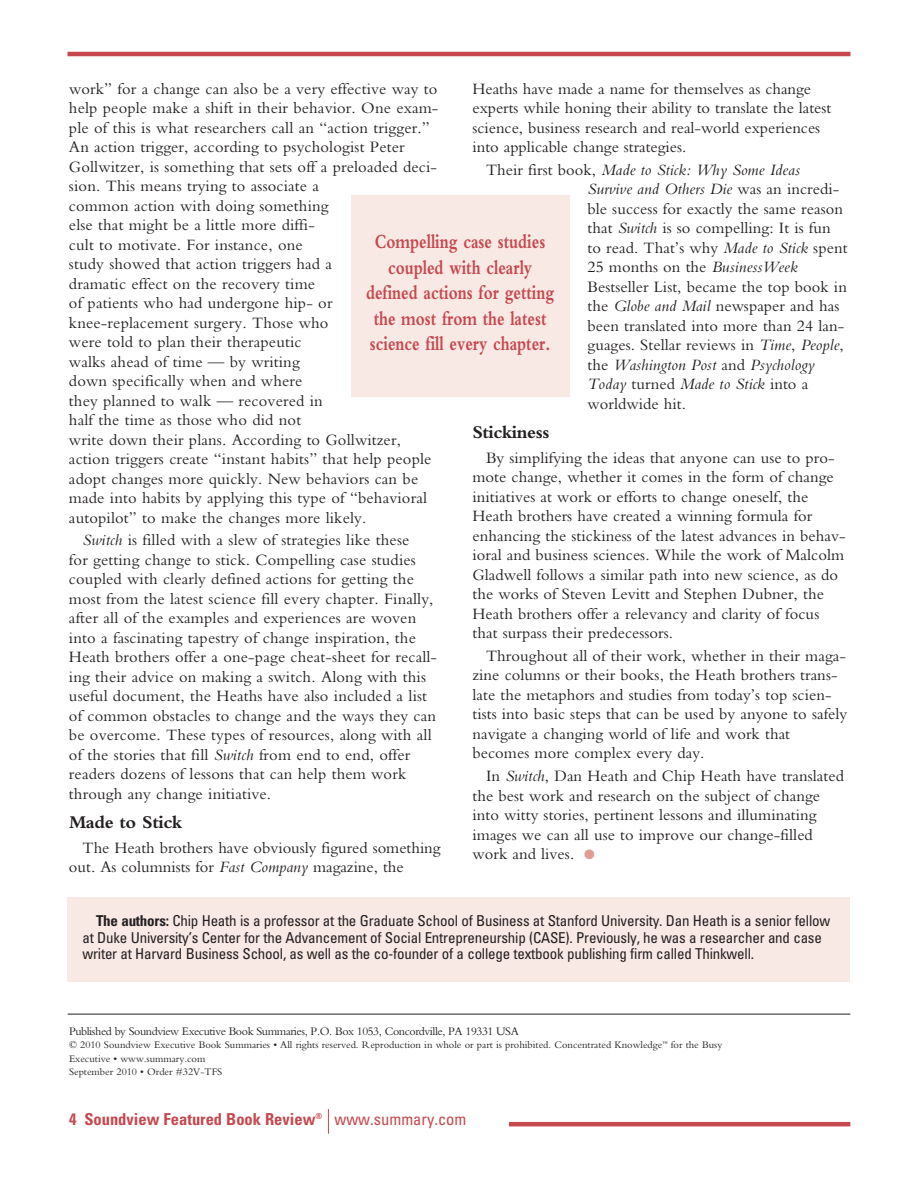
<style>
.page{position:relative;width:918px;height:1188px;background:#fff}
.page>*{position:absolute;margin:0;border:0;box-sizing:border-box;transform-origin:0 0}
.t1{font:700 21px/25.5px "Bembo Std";color:#c6494f;text-align:center;scale:.75 1}
.t2{font:700 18.75px "Bembo Std";letter-spacing:-.025em;color:#231f20}
.t3{font:16.5px/19.5px "Bembo Std";letter-spacing:.01em;color:#231f20}
.t4{font:700 condensed 16.5px "Univers LT Std";color:#c6494f}
.t5{font:condensed 15px/16.5px "Univers LT Std";letter-spacing:-.015em;color:#231f20}
.t6{font:12px "Bembo Std";letter-spacing:-.035em;color:#231f20}
.t7{font:10.5px/13.5px "Bembo Std";color:#231f20}
.s1{font-style:italic}
.s2{color:#e19c94}
.s3{font-weight:700}
.s4{font-weight:400}
</style>
<div class="page">
<hr style="left:68px;top:52px;width:782px;height:4px;background:#c6494f">
<hr style="left:68px;top:1014px;width:782px;height:1px;background:#231f20">
<hr style="left:68px;top:1122px;width:782px;height:4px;background:#c6494f">
<div style="left:68px;top:1109px;width:441px;height:25px;background:#fff"></div>
<svg style="left:328px;top:1109px;width:1px;height:25px"></svg>
<div style="left:68px;top:897px;width:782px;height:85px;background:#f9e9e5"></div>
<div style="left:351px;top:195px;width:219px;height:201px;background:#f9e9e5"></div>
<p class="t3" style="left:472px;top:80px;width:360px">Heaths have made a name for themselves as change experts while honing their ability to translate the latest science, business research and real-world experiences into applicable change strategies.</p>
<p class="t3" style="left:588px;top:162px;width:262px;text-indent:-102px">Their first book, <span class="s1">Made to Stick: Why Some Ideas Survive and Others Die</span> was an incredi&shy;ble success for exactly the same reason that <span class="s1">Switch</span> is so compelling: It is fun to read. That’s why <span class="s1">Made to Stick</span> spent 25 months on the <span class="s1">BusinessWeek </span>Bestseller List, became the top book in the <span class="s1">Globe and Mail</span> newspaper and has been translated into more than 24 lan&shy;guages. Stellar reviews in <span class="s1">Time</span>, <span class="s1">People</span>, the <span class="s1">Washington Post</span> and <span class="s1">Psychology Today</span> turned <span class="s1">Made to Stick</span> into a worldwide hit.</p>
<p class="t2" style="left:472px;top:425px;width:78px">Stickiness</p>
<p class="t3" style="left:472px;top:449px;width:375px;text-indent:14px">By simplifying the ideas that anyone can use to pro&shy;mote change, whether it comes in the form of change initiatives at work or efforts to change oneself, the Heath brothers have created a winning formula for enhancing the stickiness of the latest advances in behav&shy;ioral and business sciences. While the work of Malcolm Gladwell follows a similar path into new science, as do the works of Steven Levitt and Stephen Dubner, the Heath brothers offer a relevancy and clarity of focus that surpass their predecessors.</p>
<p class="t3" style="left:472px;top:648px;width:376px;text-indent:14px">Throughout all of their work, whether in their maga&shy;zine columns or their books, the Heath brothers trans&shy;late the metaphors and studies from today’s top scien&shy;tists into basic steps that can be used by anyone to safely navigate a changing world of life and work that becomes more complex every day.</p>
<p class="t3" style="left:472px;top:768px;width:373px;text-indent:14px">In <span class="s1">Switch</span>, Dan Heath and Chip Heath have translated the best work and research on the subject of change into witty stories, pertinent lessons and illuminating images we can all use to improve our change-filled work and lives. <span class="s2">●</span></p>
<p class="t3" style="left:69px;top:80px;width:371px">work” for a change can also be a very effective way to help people make a shift in their behavior. One exam&shy;ple of this is what researchers call an “action trigger.” An action trigger, according to psychologist Peter Gollwitzer, is something that sets off a preloaded deci&shy;sion. This means trying to associate a<br>common action with doing something<br>else that might be a little more diffi-<br>cult to motivate. For instance, one<br>study showed that action triggers had a<br>dramatic effect on the recovery time<br>of patients who had undergone hip- or knee-replacement surgery. Those who<br>were told to plan their therapeutic<br>walks ahead of time — by writing<br>down specifically when and where<br>they planned to walk — recovered in<br>half the time as those who did not<br>write down their plans. According to Gollwitzer, action triggers create “instant habits” that help people adopt changes more quickly. New behaviors can be made into habits by applying this type of “behavioral autopilot” to make the changes more likely.</p>
<p class="t3" style="left:69px;top:532px;width:370px;text-indent:14px"><span class="s1">Switch</span> is filled with a slew of strategies like these<br>for getting change to stick. Compelling case studies coupled with clearly defined actions for getting the most from the latest science fill every chapter. Finally, after all of the examples and experiences are woven into a fascinating tapestry of change inspiration, the Heath brothers offer a one-page cheat-sheet for recall&shy;ing their advice on making a switch. Along with this useful document, the Heaths have also included a list of common obstacles to change and the ways they can be overcome. These types of resources, along with all of the stories that fill <span class="s1">Switch</span> from end to end, offer readers dozens of lessons that can help them work through any change initiative.</p>
<p class="t2" style="left:69px;top:815px;width:115px">Made to Stick</p>
<p class="t3" style="left:69px;top:839px;width:373px;text-indent:14px">The Heath brothers have obviously figured something out. As columnists for <span class="s1">Fast Company</span> magazine, the</p>
<p class="t1" style="left:366px;top:231px;width:252px">Compelling case studies coupled with clearly defined actions for getting the most from the latest science fill every chapter.</p>
<p class="t5" style="left:83px;top:914px;width:749px;text-indent:13px"><span class="s3">The authors:</span> Chip Heath is a professor at the Graduate School of Business at Stanford University. Dan Heath is a senior fellow at Duke University’s Center for the Advancement of Social Entrepreneurship (CASE). Previously, he was a researcher and case writer at Harvard Business School, as well as the co-founder of a college textbook publishing firm called Thinkwell.</p>
<p class="t6" style="left:69px;top:1027px;width:451px">Published by Soundview Executive Book Summaries, P.O. Box 1053, Concordville, PA 19331 USA</p>
<p class="t7" style="left:69px;top:1039px;width:655px">© 2010 Soundview Executive Book Summaries • All rights reserved. Reproduction in whole or part is prohibited. Concentrated Knowledge<sup>™</sup> for the Busy<br>Executive • www.summary.com<br>September 2010 • Order #32V-TFS</p>
<p class="t4" style="left:69px;top:1113px;width:399px">4 Soundview Featured Book Review<sup>®</sup> <span class="s4">www.summary.com</span></p>
</div>
